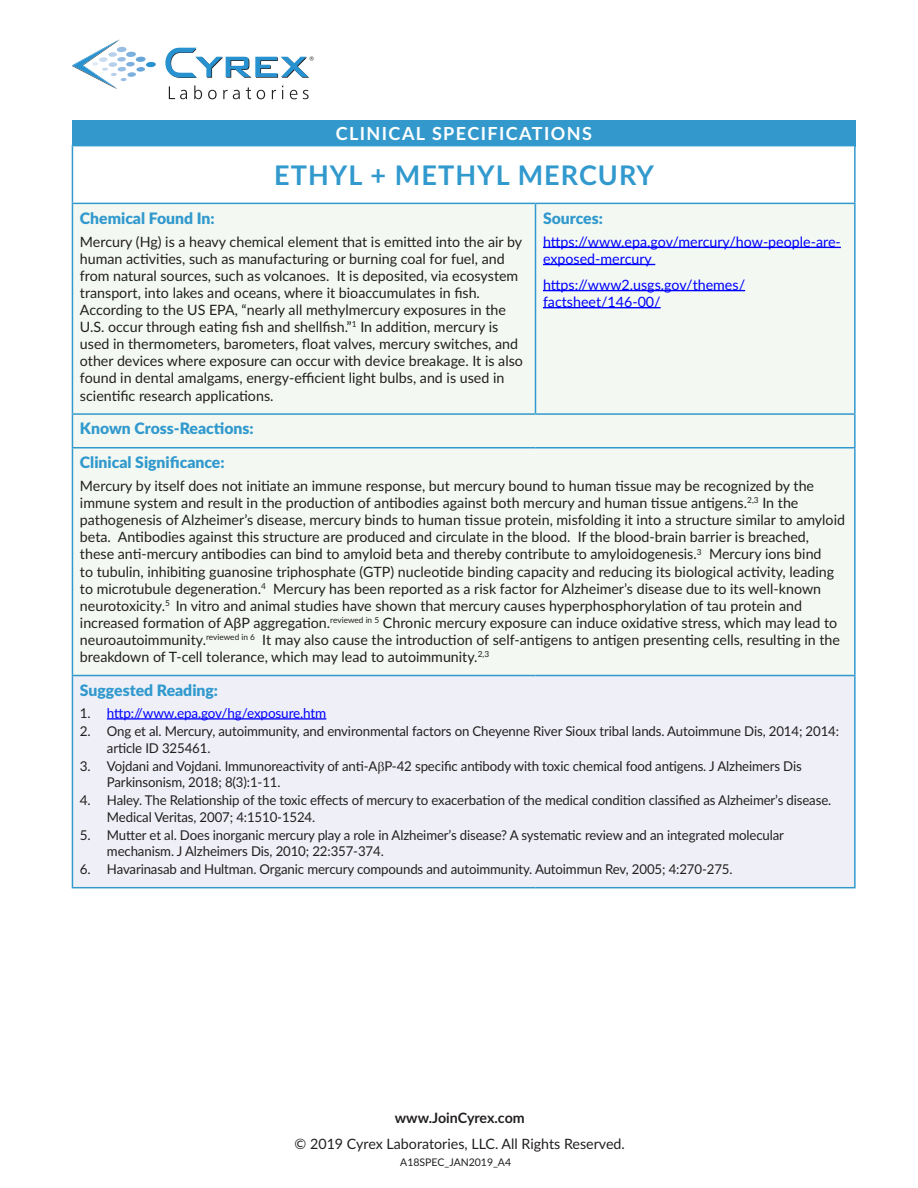
<style>
.page{position:relative;width:918px;height:1188px;background:#fff}
.page>*{position:absolute;margin:0;border:0;box-sizing:border-box;transform-origin:0 0}
.HEADLINE{font:700 27px "Lato";letter-spacing:.04em;color:#3199cd}
.t1{font:700 18px "Lato";letter-spacing:.08em;color:#fff}
.subhead{font:900 15.75px "Lato";color:#3199cd}
.Clinical_Significanc{font:14.25px/17.1px "Lato";color:#231f20}
.Clinical_Significanc-2{font:14.25px/17.1px "Lato";color:#00f}
.t2{font:700 14.25px "Lato";letter-spacing:-.005em;color:#231f20}
.t3{font:13.5px/16.5px "Lato";letter-spacing:-.01em;color:#231f20}
.t4{font:13.5px "Lato";letter-spacing:-.01em;color:#00f}
.t5{font:10.5px "Lato";color:#231f20}
.s1{color:#231f20}
</style>
<div class="page">
<svg style="left:169px;top:86px;width:18px;height:13px"></svg>
<svg style="left:194px;top:85px;width:8px;height:14px"></svg>
<svg style="left:208px;top:90px;width:9px;height:9px"></svg>
<svg style="left:223px;top:90px;width:17px;height:9px"></svg>
<svg style="left:246px;top:87px;width:5px;height:12px"></svg>
<svg style="left:257px;top:90px;width:8px;height:9px"></svg>
<svg style="left:272px;top:90px;width:4px;height:9px"></svg>
<svg style="left:290px;top:90px;width:7px;height:9px"></svg>
<svg style="left:303px;top:90px;width:6px;height:9px"></svg>
<svg style="left:72px;top:39px;width:84px;height:50px"></svg>
<svg style="left:165px;top:48px;width:149px;height:30px"></svg>
<div style="left:72px;top:120px;width:784px;height:27px;background:#39c"></div>
<div style="left:72px;top:146px;width:783px;height:57px;background:#fff"></div>
<div style="left:73px;top:204px;width:781px;height:471px;background:#f3f9f2"></div>
<div style="left:72px;top:676px;width:783px;height:212px;background:#eff0f7"></div>
<hr style="left:72px;top:146px;width:1px;height:57px;background:#3199cd">
<hr style="left:854px;top:146px;width:2px;height:57px;background:#3199cd">
<hr style="left:72px;top:415px;width:1px;height:32px;background:#3199cd">
<hr style="left:854px;top:415px;width:2px;height:32px;background:#3199cd">
<hr style="left:72px;top:676px;width:1px;height:211px;background:#3199cd">
<hr style="left:854px;top:676px;width:2px;height:211px;background:#3199cd">
<hr style="left:72px;top:887px;width:464px;height:1px;background:#3199cd">
<hr style="left:536px;top:887px;width:320px;height:1px;background:#3199cd">
<hr style="left:72px;top:447px;width:464px;height:1px;background:#3199cd">
<hr style="left:72px;top:448px;width:1px;height:227px;background:#3199cd">
<hr style="left:536px;top:447px;width:320px;height:1px;background:#3199cd">
<hr style="left:854px;top:448px;width:2px;height:227px;background:#3199cd">
<hr style="left:72px;top:675px;width:464px;height:1px;background:#3199cd">
<hr style="left:536px;top:675px;width:320px;height:1px;background:#3199cd">
<hr style="left:72px;top:203px;width:464px;height:1px;background:#3199cd">
<hr style="left:72px;top:204px;width:1px;height:209px;background:#3199cd">
<hr style="left:536px;top:203px;width:320px;height:1px;background:#3199cd">
<hr style="left:535px;top:204px;width:1px;height:209px;background:#3199cd">
<hr style="left:854px;top:204px;width:2px;height:209px;background:#3199cd">
<hr style="left:72px;top:413px;width:464px;height:2px;background:#3199cd">
<hr style="left:536px;top:413px;width:320px;height:2px;background:#3199cd">
<hr style="left:543px;top:247px;width:298px;height:1px;background:#00f">
<hr style="left:543px;top:264px;width:112px;height:1px;background:#00f">
<hr style="left:543px;top:290px;width:202px;height:1px;background:#00f">
<hr style="left:543px;top:307px;width:118px;height:1px;background:#00f">
<hr style="left:107px;top:718px;width:219px;height:2px;background:#00f">
<p class="t1" style="left:336px;top:120px;width:258px">CLINICAL SPECIFICATIONS</p>
<p class="HEADLINE" style="left:274px;top:156px;width:381px">ETHYL + METHYL MERCURY</p>
<p class="subhead" style="left:80px;top:206px;width:136px">Chemical Found In:</p>
<p class="Clinical_Significanc" style="left:80px;top:232px;width:445px">Mercury (Hg) is a heavy chemical element that is emitted into the air by human activities, such as manufacturing or burning coal for fuel, and from natural sources, such as volcanoes. It is deposited, via ecosystem transport, into lakes and oceans, where it bioaccumulates in fish.<br>According to the US EPA, “nearly all methylmercury exposures in the U.S. occur through eating fish and shellfish.”<sup>1</sup> In addition, mercury is used in thermometers, barometers, float valves, mercury switches, and other devices where exposure can occur with device breakage. It is also found in dental amalgams, energy-efficient light bulbs, and is used in scientific research applications.</p>
<p class="subhead" style="left:543px;top:206px;width:61px">Sources:</p>
<p class="Clinical_Significanc-2" style="left:543px;top:232px;width:299px">https://www.epa.gov/mercury/how-people-are&shy;exposed-mercury</p>
<p class="Clinical_Significanc-2" style="left:543px;top:276px;width:204px">https://www2.usgs.gov/themes/ factsheet/146-00/</p>
<p class="subhead" style="left:80px;top:417px;width:175px">Known Cross-Reactions:</p>
<p class="subhead" style="left:80px;top:450px;width:146px">Clinical Significance:</p>
<p class="Clinical_Significanc" style="left:80px;top:477px;width:767px">Mercury by itself does not initiate an immune response, but mercury bound to human tissue may be recognized by the immune system and result in the production of antibodies against both mercury and human tissue antigens.<sup>2,3</sup> In the pathogenesis of Alzheimer’s disease, mercury binds to human tissue protein, misfolding it into a structure similar to amyloid beta. Antibodies against this structure are produced and circulate in the blood. If the blood-brain barrier is breached, these anti-mercury antibodies can bind to amyloid beta and thereby contribute to amyloidogenesis.<sup>3</sup> Mercury ions bind<br>to tubulin, inhibiting guanosine triphosphate (GTP) nucleotide binding capacity and reducing its biological activity, leading to microtubule degeneration.<sup>4</sup> Mercury has been reported as a risk factor for Alzheimer’s disease due to its well-known neurotoxicity.<sup>5</sup> In vitro and animal studies have shown that mercury causes hyperphosphorylation of tau protein and increased formation of AβP aggregation.<sup>reviewed</sup> <sup>in</sup> <sup>5</sup> Chronic mercury exposure can induce oxidative stress, which may lead to neuroautoimmunity.<sup>reviewed</sup> <sup>in</sup> <sup>6</sup> It may also cause the introduction of self-antigens to antigen presenting cells, resulting in the breakdown of T-cell tolerance, which may lead to autoimmunity.<sup>2,3</sup></p>
<p class="subhead" style="left:80px;top:678px;width:140px">Suggested Reading:</p>
<p class="t4" style="left:80px;top:704px;width:248px"><span class="s1">1.</span> http://www.epa.gov/hg/exposure.htm</p>
<p class="t3" style="left:107px;top:722px;width:734px;text-indent:-27px">2. Ong et al. Mercury, autoimmunity, and environmental factors on Cheyenne River Sioux tribal lands. Autoimmune Dis, 2014; 2014: article ID 325461.</p>
<p class="t3" style="left:107px;top:757px;width:696px;text-indent:-27px">3. Vojdani and Vojdani. Immunoreactivity of anti-A P-42 specific antibody with toxic chemical food antigens. J Alzheimers Dis<br>Parkinsonism, 2018; 8(3):1-11.</p>
<p class="t3" style="left:107px;top:791px;width:726px;text-indent:-27px">4. Haley. The Relationship of the toxic effects of mercury to exacerbation of the medical condition classified as Alzheimer’s disease.<br>Medical Veritas, 2007; 4:1510-1524.</p>
<p class="t3" style="left:107px;top:826px;width:679px;text-indent:-27px">5. Mutter et al. Does inorganic mercury play a role in Alzheimer’s disease? A systematic review and an integrated molecular mechanism. J Alzheimers Dis, 2010; 22:357-374.</p>
<p class="t3" style="left:80px;top:860px;width:654px">6. Havarinasab and Hultman. Organic mercury compounds and autoimmunity. Autoimmun Rev, 2005; 4:270-275.</p>
<p class="t2" style="left:395px;top:1107px;width:131px">www.JoinCyrex.com</p>
<p class="Clinical_Significanc" style="left:295px;top:1135px;width:332px">© 2019 Cyrex Laboratories, LLC. All Rights Reserved.</p>
<p class="t5" style="left:400px;top:1155px;width:112px">A18SPEC_JAN2019_A4</p>
</div>
